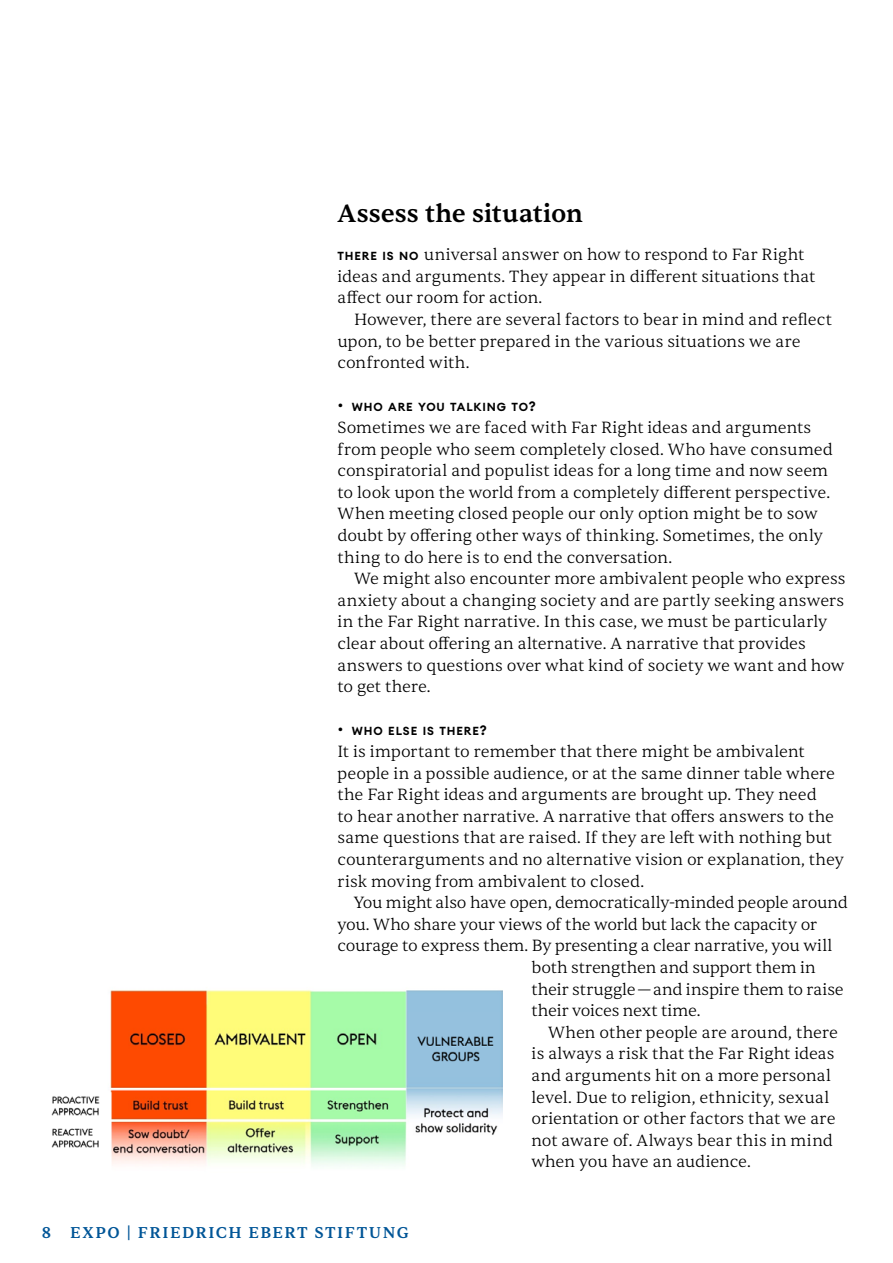
<style>
.page{position:relative;width:893px;height:1263px;background:#fff}
.page>*{position:absolute;margin:0;border:0;box-sizing:border-box;transform-origin:0 0}
.t1{font:500 25.5px "Sentient";color:#000}
.t2{font:300 16.5px/21.6px "Sentient";color:#000}
.t3{font:300 16.5px "Sentient";letter-spacing:-.02em;color:#000}
.t4{font:500 15.9px "Sentient";letter-spacing:.09em;color:#005597}
.t5{font:600 11.55px "Euclid Circular A";letter-spacing:.075em;color:#000}
.s1{font-family:"Euclid Circular A";font-weight:600;font-size:11.55px}
.s2{font-family:"Sentient";font-weight:300;font-size:16.5px}
.s3{font-size:13.5px}
</style>
<div class="page">
<img style="left:51px;top:990px;width:452px;height:176px">
<h1 class="t1" style="left:338px;top:198px;width:247px">Assess the situation</h1>
<p class="t2" style="left:337px;top:244px;width:479px"><span class="s1">THERE IS NO</span> universal answer on how to respond to Far Right ideas and arguments. They appear in different situations that affect our room for action.</p>
<p class="t2" style="left:337px;top:309px;width:496px;text-indent:16px">However, there are several factors to bear in mind and reflect upon, to be better prepared in the various situations we are confronted with.</p>
<p class="t5" style="left:337px;top:400px;width:200px"><span class="s2">•</span> WHO ARE YOU TALKING TO<span class="s3">?</span></p>
<p class="t2" style="left:338px;top:417px;width:497px">Sometimes we are faced with Far Right ideas and arguments from people who seem completely closed. Who have consumed conspiratorial and populist ideas for a long time and now seem to look upon the world from a completely different perspective.<br>When meeting closed people our only option might be to sow doubt by offering other ways of thinking. Sometimes, the only thing to do here is to end the conversation.</p>
<p class="t2" style="left:338px;top:568px;width:510px;text-indent:16px">We might also encounter more ambivalent people who express anxiety about a changing society and are partly seeking answers in the Far Right narrative. In this case, we must be particularly clear about offering an alternative. A narrative that provides answers to questions over what kind of society we want and how to get there.</p>
<p class="t5" style="left:338px;top:724px;width:151px"><span class="s2">•</span> WHO ELSE IS THERE<span class="s3">?</span></p>
<p class="t2" style="left:337px;top:741px;width:508px">It is important to remember that there might be ambivalent people in a possible audience, or at the same dinner table where the Far Right ideas and arguments are brought up. They need<br>to hear another narrative. A narrative that offers answers to the same questions that are raised. If they are left with nothing but counterarguments and no alternative vision or explanation, they risk moving from ambivalent to closed.</p>
<p class="t2" style="left:354px;top:892px;width:495px">You might also have open, democratically-minded people around</p>
<p class="t3" style="left:337px;top:914px;width:481px">you. Who share your views of the world but lack the capacity or</p>
<p class="t2" style="left:337px;top:935px;width:496px">courage to express them. By presenting a clear narrative, you will</p>
<p class="t2" style="left:531px;top:957px;width:286px">both strengthen and support them in</p>
<p class="t2" style="left:531px;top:978px;width:314px">their struggle—and inspire them to raise</p>
<p class="t3" style="left:531px;top:1001px;width:170px">their voices next time.</p>
<p class="t2" style="left:548px;top:1021px;width:291px">When other people are around, there</p>
<p class="t2" style="left:531px;top:1043px;width:305px">is always a risk that the Far Right ideas</p>
<p class="t2" style="left:531px;top:1065px;width:301px">and arguments hit on a more personal</p>
<p class="t2" style="left:531px;top:1086px;width:299px">level. Due to religion, ethnicity, sexual</p>
<p class="t2" style="left:531px;top:1108px;width:306px">orientation or other factors that we are</p>
<p class="t2" style="left:531px;top:1129px;width:303px">not aware of. Always bear this in mind</p>
<p class="t2" style="left:531px;top:1151px;width:221px">when you have an audience.</p>
<p class="t4" style="left:42px;top:1223px;width:368px">8 EXPO | FRIEDRICH EBERT STIFTUNG</p>
</div>
